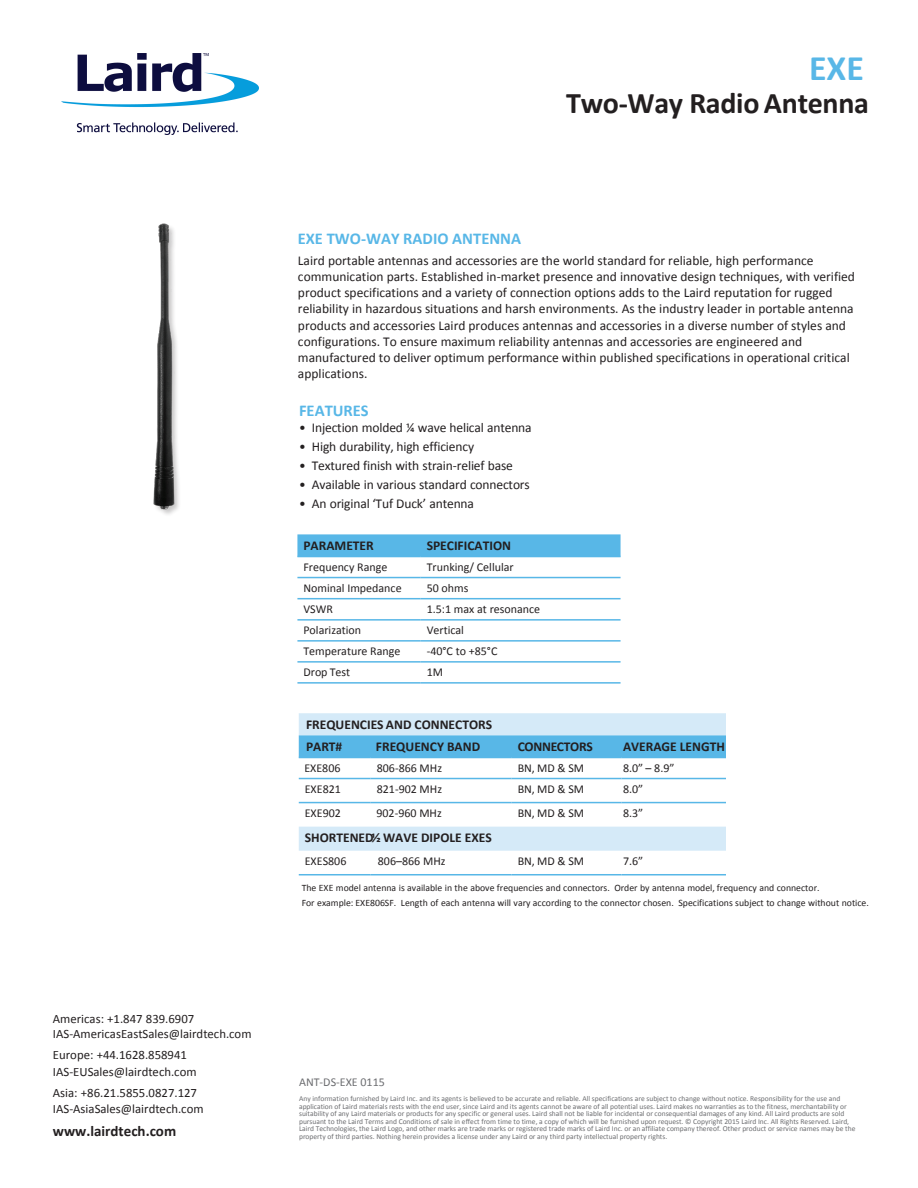
<style>
.page{position:relative;width:918px;height:1188px;background:#fff}
.page>*{position:absolute;margin:0;border:0;box-sizing:border-box;transform-origin:0 0}
.t1{font:700 36px "Calibri";color:#58b7e7}
.t2{font:700 30px "Calibri";letter-spacing:-.01em;color:#231f20}
.t3{font:700 16.5px "Calibri";color:#58b7e7}
.t4{font:700 15px "Calibri";color:#231f20}
.t5{font:13.5px/16.2px "Calibri";color:#231f20}
.t6{font:700 13.5px/22.2px "Calibri";color:#231f20}
.t7{font:700 13.5px "Calibri";letter-spacing:-.02em;color:#231f20}
.t8{font:12.75px/15.3px "Calibri";color:#231f20}
.t9{font:12px "Calibri";color:#231f20}
.t10{font:12px "Calibri";color:#6c6d70}
.t11{font:9.75px/15.3px "Calibri";color:#231f20}
.t12{font:7.5px/7.5px "Calibri";color:#6c6d70}
</style>
<div class="page">
<svg style="left:299px;top:713px;width:427px;height:138px"></svg>
<div style="left:299px;top:735px;width:427px;height:22px;background:#58b7e7"></div>
<hr style="left:299px;top:757px;width:72px;height:1px;background:#58b7e7">
<hr style="left:371px;top:757px;width:141px;height:1px;background:#58b7e7">
<hr style="left:512px;top:757px;width:110px;height:1px;background:#58b7e7">
<hr style="left:622px;top:757px;width:104px;height:1px;background:#58b7e7">
<hr style="left:299px;top:778px;width:72px;height:1px;background:#58b7e7">
<hr style="left:371px;top:778px;width:141px;height:1px;background:#58b7e7">
<hr style="left:512px;top:778px;width:110px;height:1px;background:#58b7e7">
<hr style="left:622px;top:778px;width:104px;height:1px;background:#58b7e7">
<hr style="left:299px;top:802px;width:72px;height:1px;background:#58b7e7">
<hr style="left:371px;top:802px;width:141px;height:1px;background:#58b7e7">
<hr style="left:512px;top:802px;width:110px;height:1px;background:#58b7e7">
<hr style="left:622px;top:802px;width:104px;height:1px;background:#58b7e7">
<hr style="left:299px;top:874px;width:72px;height:1px;background:#58b7e7">
<hr style="left:371px;top:874px;width:141px;height:1px;background:#58b7e7">
<hr style="left:512px;top:874px;width:110px;height:1px;background:#58b7e7">
<hr style="left:622px;top:874px;width:104px;height:1px;background:#58b7e7">
<img style="left:153px;top:223px;width:26px;height:292px">
<div style="left:297px;top:534px;width:324px;height:22px;background:#58b7e7"></div>
<hr style="left:297px;top:556px;width:124px;height:1px;background:#58b7e7">
<hr style="left:421px;top:556px;width:200px;height:1px;background:#58b7e7">
<hr style="left:297px;top:577px;width:124px;height:1px;background:#58b7e7">
<hr style="left:421px;top:577px;width:200px;height:1px;background:#58b7e7">
<hr style="left:297px;top:598px;width:124px;height:1px;background:#58b7e7">
<hr style="left:421px;top:598px;width:200px;height:1px;background:#58b7e7">
<hr style="left:297px;top:619px;width:124px;height:2px;background:#58b7e7">
<hr style="left:421px;top:619px;width:200px;height:2px;background:#58b7e7">
<hr style="left:297px;top:640px;width:124px;height:2px;background:#58b7e7">
<hr style="left:421px;top:640px;width:200px;height:2px;background:#58b7e7">
<hr style="left:297px;top:661px;width:124px;height:2px;background:#58b7e7">
<hr style="left:421px;top:661px;width:200px;height:2px;background:#58b7e7">
<hr style="left:297px;top:682px;width:124px;height:2px;background:#58b7e7">
<hr style="left:421px;top:682px;width:200px;height:2px;background:#58b7e7">
<img style="left:62px;top:54px;width:196px;height:81px">
<h3 class="t8" style="left:53px;top:1011px;width:200px">Americas: +1.847 839.6907<br>IAS-AmericasEastSales@lairdtech.com</h3>
<h3 class="t8" style="left:53px;top:1046px;width:145px;line-height:16.8px">Europe: +44.1628.858941<br>IAS-EUSales@lairdtech.com</h3>
<h3 class="t8" style="left:53px;top:1085px;width:152px;line-height:16.2px">Asia: +86.21.5855.0827.127<br>IAS-AsiaSales@lairdtech.com</h3>
<h3 class="t4" style="left:53px;top:1122px;width:125px">www.lairdtech.com</h3>
<h1 class="t1" style="left:809px;top:45px;width:56px">EXE</h1>
<h2 class="t2" style="left:566px;top:84px;width:304px">Two-Way Radio Antenna</h2>
<h3 class="t3" style="left:298px;top:228px;width:225px">EXE TWO-WAY RADIO ANTENNA</h3>
<p class="t5" style="left:298px;top:252px;width:559px">Laird portable antennas and accessories are the world standard for reliable, high performance communication parts. Established in-market presence and innovative design techniques, with verified product specifications and a variety of connection options adds to the Laird reputation for rugged reliability in hazardous situations and harsh environments. As the industry leader in portable antenna products and accessories Laird produces antennas and accessories in a diverse number of styles and configurations. To ensure maximum reliability antennas and accessories are engineered and manufactured to deliver optimum performance within published specifications in operational critical applications.</p>
<h3 class="t3" style="left:299px;top:400px;width:71px">FEATURES</h3>
<h3 class="t5" style="left:299px;top:420px;width:234px">• Injection molded ¼ wave helical antenna</h3>
<h3 class="t5" style="left:299px;top:439px;width:177px">• High durability, high efficiency</h3>
<h3 class="t5" style="left:299px;top:458px;width:215px">• Textured finish with strain-relief base</h3>
<h3 class="t5" style="left:299px;top:477px;width:232px">• Available in various standard connectors</h3>
<h3 class="t5" style="left:299px;top:495px;width:176px">• An original ‘Tuf Duck’ antenna</h3>
<h3 class="t6" style="left:303px;top:534px;width:5px">arameter</h3>
<h3 class="t6" style="left:427px;top:534px;width:86px">SPECIFICATION</h3>
<h3 class="t9" style="left:303px;top:560px;width:85px">Frequency Range</h3>
<h3 class="t9" style="left:427px;top:560px;width:88px">Trunking/ Cellular</h3>
<h3 class="t9" style="left:303px;top:581px;width:100px">Nominal Impedance</h3>
<h3 class="t9" style="left:427px;top:581px;width:43px">50 ohms</h3>
<h3 class="t9" style="left:303px;top:602px;width:31px">VSWR</h3>
<h3 class="t9" style="left:427px;top:602px;width:115px">1.5:1 max at resonance</h3>
<h3 class="t9" style="left:303px;top:623px;width:59px">Polarization</h3>
<h3 class="t9" style="left:427px;top:623px;width:39px">Vertical</h3>
<h3 class="t9" style="left:303px;top:644px;width:99px">Temperature Range</h3>
<h3 class="t9" style="left:427px;top:644px;width:72px">-40°C to +85°C</h3>
<h3 class="t9" style="left:303px;top:665px;width:48px">Drop Test</h3>
<h3 class="t9" style="left:427px;top:665px;width:18px">1M</h3>
<h3 class="t6" style="left:306px;top:713px;width:188px">FREQUENCIES AND CONNECTORS<br>PART#</h3>
<h3 class="t6" style="left:376px;top:735px;width:106px">FREQUENCY BAND</h3>
<h3 class="t7" style="left:518px;top:738px;width:77px">CONNECTORS</h3>
<h3 class="t6" style="left:623px;top:735px;width:103px">AVERAGE LENGTH</h3>
<h3 class="t9" style="left:304px;top:761px;width:38px">EXE806</h3>
<h3 class="t9" style="left:377px;top:761px;width:67px">806-866 MHz</h3>
<h3 class="t9" style="left:518px;top:761px;width:68px">BN, MD &amp; SM</h3>
<h3 class="t9" style="left:623px;top:761px;width:53px">8.0” – 8.9”</h3>
<h3 class="t9" style="left:305px;top:782px;width:38px">EXE821</h3>
<h3 class="t9" style="left:377px;top:782px;width:67px">821-902 MHz</h3>
<h3 class="t9" style="left:518px;top:782px;width:68px">BN, MD &amp; SM</h3>
<h3 class="t9" style="left:623px;top:782px;width:22px">8.0”</h3>
<h3 class="t9" style="left:305px;top:806px;width:38px">EXE902</h3>
<h3 class="t9" style="left:518px;top:806px;width:68px">BN, MD &amp; SM</h3>
<h3 class="t9" style="left:623px;top:806px;width:22px">8.3”</h3>
<h3 class="t6" style="left:305px;top:827px;width:10px">hortened</h3>
<h3 class="t9" style="left:376px;top:806px;width:67px">902-960 MHz</h3>
<h3 class="t6" style="left:371px;top:827px;width:122px">½ WAVE DIPOLE EXES</h3>
<h3 class="t9" style="left:305px;top:854px;width:43px">EXES806</h3>
<h3 class="t9" style="left:378px;top:854px;width:69px">806–866 MHz</h3>
<h3 class="t9" style="left:518px;top:854px;width:68px">BN, MD &amp; SM</h3>
<h3 class="t9" style="left:623px;top:854px;width:22px">7.6”</h3>
<p class="t11" style="left:302px;top:880px;width:569px">The EXE model antenna is available in the above frequencies and connectors. Order by antenna model, frequency and connector.<br>For example: EXE806SF. Length of each antenna will vary according to the connector chosen. Specifications subject to change without notice.</p>
<h3 class="t10" style="left:299px;top:1074px;width:87px">ANT-DS-EXE 0115</h3>
<p class="t12" style="left:299px;top:1095px;width:558px">Any information furnished by Laird Inc. and its agents is believed to be accurate and reliable. All specifications are subject to change without notice. Responsibility for the use and application of Laird materials rests with the end user, since Laird and its agents cannot be aware of all potential uses. Laird makes no warranties as to the fitness, merchantability or suitability of any Laird materials or products for any specific or general uses. Laird shall not be liable for incidental or consequential damages of any kind. All Laird products are sold pursuant to the Laird Terms and Conditions of sale in effect from time to time, a copy of which will be furnished upon request. © Copyright 2015 Laird Inc. All Rights Reserved. Laird, Laird Technologies, the Laird Logo, and other marks are trade marks or registered trade marks of Laird Inc. or an affiliate company thereof. Other product or service names may be the property of third parties. Nothing herein provides a license under any Laird or any third party intellectual property rights.</p>
</div>
